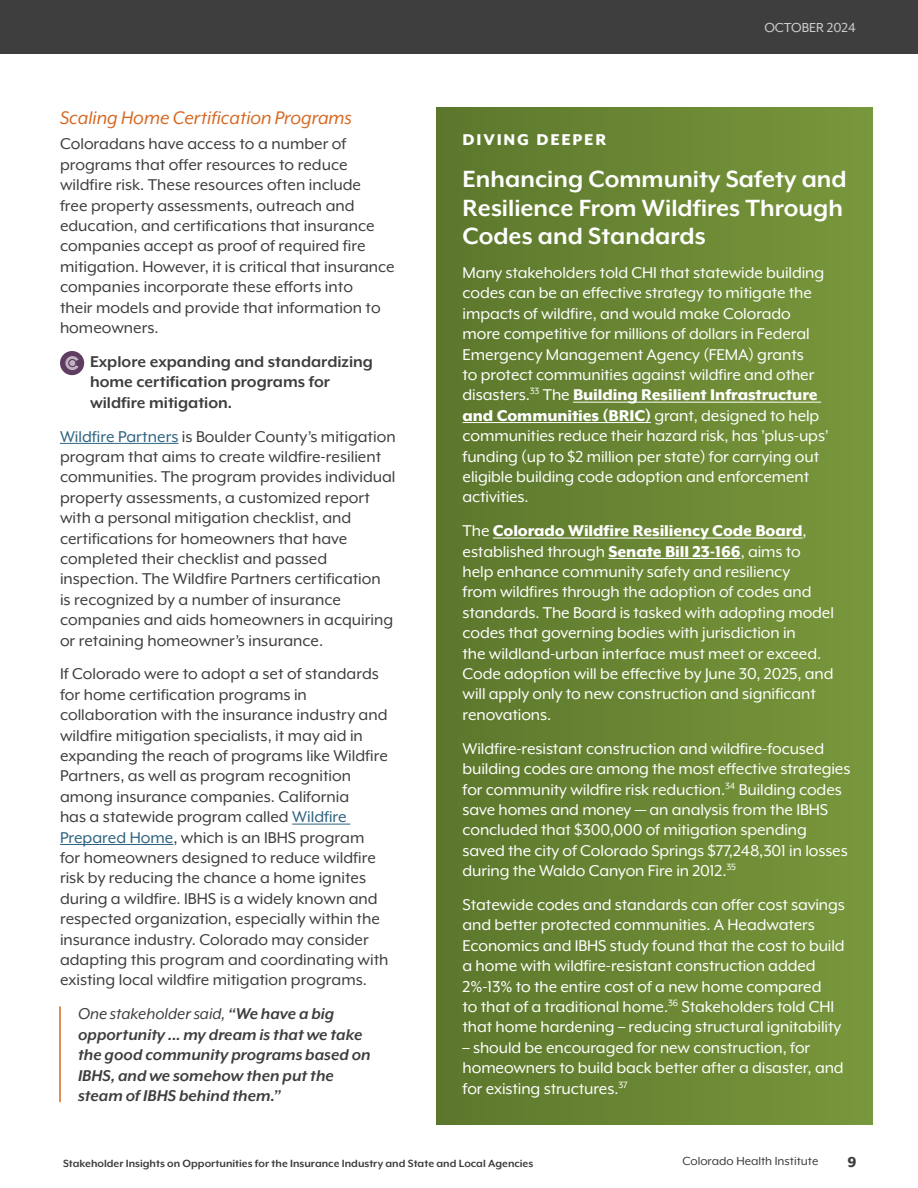
<style>
.page{position:relative;width:918px;height:1188px;background:#fff}
.page>*{position:absolute;margin:0;border:0;box-sizing:border-box;transform-origin:0 0}
.Hed_2{font:700 27px/28.5px "Mr Eaves XL Mod OT";color:#fff}
.Hed_4{font:italic 21px "Mr Eaves XL Mod OT";color:#d76822}
.CHI_Body_Copy{font:18px/20.4px "Mr Eaves XL Mod OT";letter-spacing:-.005em;color:#fff}
.CHI_Body_Copy-2{font:18px/20.4px "Mr Eaves XL Mod OT";color:#3e3e3f}
.CHI_Body_Copy-3{font:italic 700 18px/20.4px "Mr Eaves XL Mod OT";color:#3e3e3f}
.CHI_Body_Copy-4{font:700 18px/20.4px "Mr Eaves XL Mod OT";color:#3e3e3f}
.CHI_Body_Copy-5{font:800 18px "Mr Eaves XL Mod OT";letter-spacing:.1em;color:#fff}
.t1{font:800 16.5px "Mr Eaves XL Mod OT";color:#3e3e3f}
.t2{font:15px "Mr Eaves XL Mod OT";color:#cccdcf}
.t3{font:13.5px "Mr Eaves XL Mod OT";color:#3e3e3f}
.CHI_Body_Copy-6{font:700 12px "Mr Eaves XL Mod OT";color:#3e3e3f}
.s1{color:#2e6380}
.s2{font-weight:400}
.s3{font-weight:800}
</style>
<div class="page">
<div style="left:436px;top:108px;width:437px;height:1017px;background:linear-gradient(to right,#5c772c,#79973b)"></div>
<div style="left:0;top:0;width:918px;height:54px;background:#3e3e3f"></div>
<hr style="left:573px;top:402px;width:248px;height:1px;background:#fff">
<hr style="left:463px;top:422px;width:188px;height:1px;background:#fff">
<hr style="left:493px;top:538px;width:310px;height:1px;background:#fff">
<hr style="left:609px;top:558px;width:132px;height:1px;background:#fff">
<hr style="left:60px;top:443px;width:118px;height:1px;background:#2e6380">
<hr style="left:292px;top:824px;width:58px;height:1px;background:#2e6380">
<hr style="left:60px;top:844px;width:113px;height:1px;background:#2e6380">
<hr style="left:59px;top:1006px;width:2px;height:96px;background:#d76822">
<div style="left:60px;top:351px;width:24px;height:24px;background:#5f3d61;border-radius:50%"></div>
<svg style="left:65px;top:356px;width:13px;height:14px"></svg>
<div style="left:69px;top:360px;width:7px;height:7px;background:#bfb1c0;border-radius:50%"></div>
<div style="left:69px;top:359px;width:7px;height:8px;border:1px solid #5f3d61;border-radius:50%"></div>
<p class="Hed_4" style="left:60px;top:107px;width:293px">Scaling Home Certification Programs</p>
<p class="CHI_Body_Copy-2" style="left:60px;top:134px;width:336px">Coloradans have access to a number of programs that offer resources to reduce wildfire risk. These resources often include<br>free property assessments, outreach and education, and certifications that insurance companies accept as proof of required fire mitigation. However, it is critical that insurance companies incorporate these efforts into<br>their models and provide that information to homeowners.</p>
<p class="CHI_Body_Copy-4" style="left:90px;top:351px;width:285px">Explore expanding and standardizing home certification programs for wildfire mitigation.</p>
<p class="CHI_Body_Copy-2" style="left:60px;top:426px;width:337px"><span class="s1">Wildfire Partners</span> is Boulder County’s mitigation program that aims to create wildfire-resilient communities. The program provides individual property assessments, a customized report with a personal mitigation checklist, and certifications for homeowners that have completed their checklist and passed inspection. The Wildfire Partners certification is recognized by a number of insurance companies and aids homeowners in acquiring or retaining homeowner’s insurance.</p>
<p class="CHI_Body_Copy-2" style="left:60px;top:664px;width:330px">If Colorado were to adopt a set of standards for home certification programs in collaboration with the insurance industry and wildfire mitigation specialists, it may aid in expanding the reach of programs like Wildfire Partners, as well as program recognition among insurance companies. California<br>has a statewide program called <span class="s1">Wildfire Prepared Home</span>, which is an IBHS program for homeowners designed to reduce wildfire risk by reducing the chance a home ignites during a wildfire. IBHS is a widely known and respected organization, especially within the insurance industry. Colorado may consider adapting this program and coordinating with existing local wildfire mitigation programs.</p>
<p class="CHI_Body_Copy-3" style="left:78px;top:1004px;width:294px"><span class="s2">One stakeholder said,</span> “We have a big opportunity ... my dream is that we take the good community programs based on IBHS, and we somehow then put the steam of IBHS behind them.”</p>
<p class="t2" style="left:764px;top:22px;width:93px">OCTOBER 2024</p>
<p class="CHI_Body_Copy-5" style="left:463px;top:129px;width:145px">DIVING DEEPER</p>
<p class="Hed_2" style="left:463px;top:164px;width:386px">Enhancing Community Safety and<br>Resilience From Wildfires Through<br>Codes and Standards</p>
<p class="CHI_Body_Copy" style="left:463px;top:262px;width:368px">Many stakeholders told CHI that statewide building codes can be an effective strategy to mitigate the impacts of wildfire, and would make Colorado more competitive for millions of dollars in Federal Emergency Management Agency (FEMA) grants<br>to protect communities against wildfire and other disasters.<sup>33</sup> The <span class="s3">Building Resilient Infrastructure and Communities (BRIC)</span> grant, designed to help communities reduce their hazard risk, has ’plus-ups’ funding (up to $2 million per state) for carrying out eligible building code adoption and enforcement activities.</p>
<p class="CHI_Body_Copy" style="left:463px;top:521px;width:373px">The <span class="s3">Colorado Wildfire Resiliency Code Board</span>, established through <span class="s3">Senate Bill 23-166</span>, aims to help enhance community safety and resiliency<br>from wildfires through the adoption of codes and standards. The Board is tasked with adopting model codes that governing bodies with jurisdiction in<br>the wildland-urban interface must meet or exceed.<br>Code adoption will be effective by June 30, 2025, and will apply only to new construction and significant renovations.</p>
<p class="CHI_Body_Copy" style="left:463px;top:738px;width:389px">Wildfire-resistant construction and wildfire-focused building codes are among the most effective strategies for community wildfire risk reduction.<sup>34</sup> Building codes save homes and money — an analysis from the IBHS concluded that $300,000 of mitigation spending saved the city of Colorado Springs $77,248,301 in losses during the Waldo Canyon Fire in 2012.<sup>35</sup></p>
<p class="CHI_Body_Copy" style="left:463px;top:894px;width:384px">Statewide codes and standards can offer cost savings and better protected communities. A Headwaters Economics and IBHS study found that the cost to build a home with wildfire-resistant construction added 2%-13% to the entire cost of a new home compared<br>to that of a traditional home.<sup>36</sup> Stakeholders told CHI that home hardening – reducing structural ignitability</p>
<p class="CHI_Body_Copy" style="left:463px;top:1037px;width:383px">– should be encouraged for new construction, for homeowners to build back better after a disaster, and for existing structures.<sup>37</sup></p>
<p class="CHI_Body_Copy-6" style="left:63px;top:1156px;width:472px">Stakeholder Insights on Opportunities for the Insurance Industry and State and Local Agencies</p>
<p class="t3" style="left:682px;top:1153px;width:138px">Colorado Health Institute</p>
<p class="t1" style="left:848px;top:1153px;width:11px">9</p>
</div>
